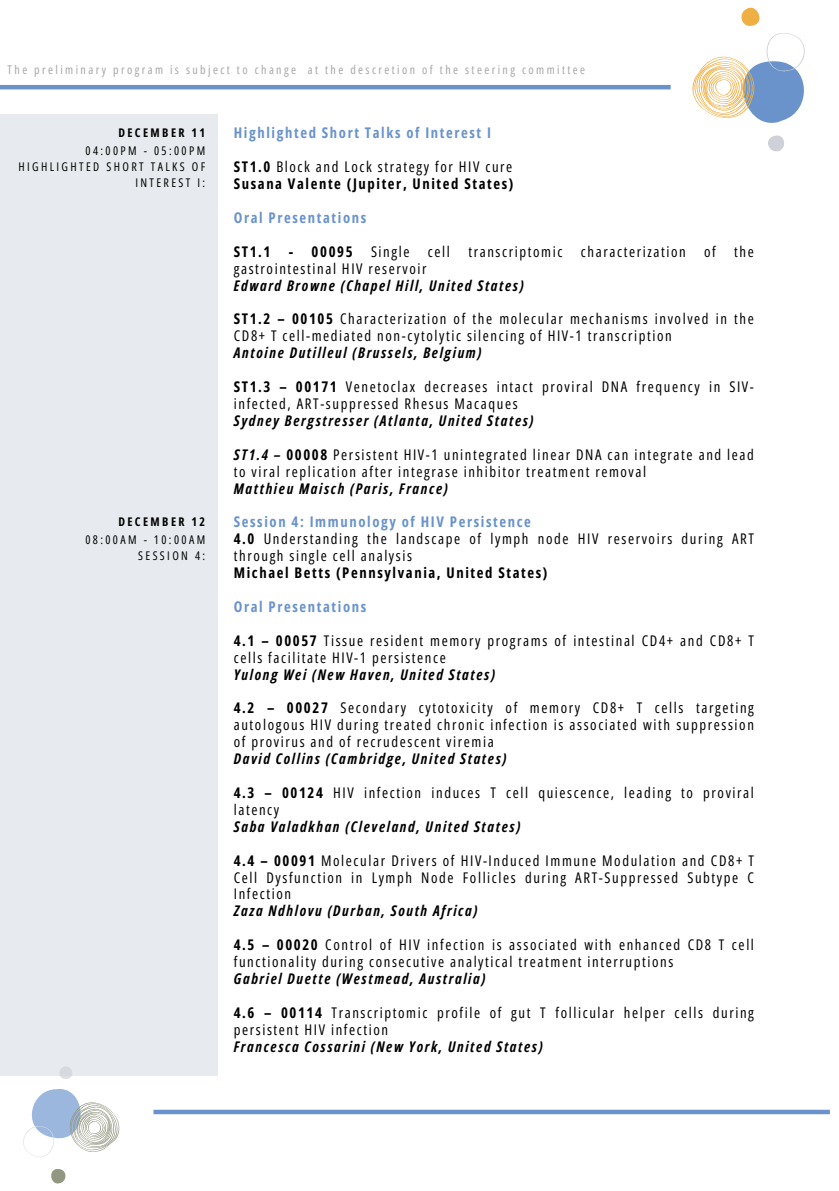
<style>
.page{position:relative;width:839px;height:1191px;background:#fff}
.page>*{position:absolute;margin:0;border:0;box-sizing:border-box;transform-origin:0 0}
.t1{font:14.8px/17px "Open Sans Condensed";letter-spacing:.11em;color:#000}
.t2{font:italic 700 14.8px "Open Sans Condensed";letter-spacing:.11em;color:#000}
.t3{font:700 14.8px/17px "Open Sans Condensed";letter-spacing:.11em;color:#000}
.t4{font:700 14.8px "Open Sans Condensed";letter-spacing:.11em;color:#6a93cc}
.t5{font:12px "Open Sans Condensed";letter-spacing:.2em;color:#a6a6a6}
.t6{font:12px/16px "Open Sans Condensed";letter-spacing:.2em;color:#000;text-align:right}
.t7{font:700 12px "Open Sans Condensed";letter-spacing:.2em;color:#000}
.s1{font-weight:400}
.s2{font-weight:700}
.s3{font-weight:700;font-style:italic}
.s4{font-weight:700;color:#6a93cc}
</style>
<div class="page">
<div style="left:0;top:114px;width:217px;height:962px;background:#e7ebef"></div>
<svg style="left:23px;top:1066px;width:97px;height:118px"></svg>
<hr style="left:153px;top:1110px;width:676px;height:4px;background:#6a93cc">
<svg style="left:692px;top:7px;width:113px;height:145px"></svg>
<hr style="left:0;top:85px;width:670px;height:4px;background:#6a93cc">
<p class="t5" style="left:8px;top:61px;width:579px">The preliminary program is subject to change at the descretion of the steering committee</p>
<p class="t7" style="left:118px;top:124px;width:88px">DECEMBER 11</p>
<p class="t4" style="left:234px;top:123px;width:259px">Highlighted Short Talks of Interest I</p>
<p class="t3" style="left:234px;top:158px;width:281px">ST1.0 <span class="s1">Block and Lock strategy for HIV cure<br></span>Susana Valente (Jupiter, United States)</p>
<p class="t4" style="left:234px;top:207px;width:134px">Oral Presentations</p>
<p class="t3" style="left:234px;top:242px;width:120px">ST1.1 - 00095</p>
<p class="t1" style="left:371px;top:242px;width:40px">Single</p>
<p class="t1" style="left:428px;top:242px;width:23px">cell</p>
<p class="t1" style="left:468px;top:242px;width:96px">transcriptomic</p>
<p class="t1" style="left:581px;top:242px;width:106px">characterization</p>
<p class="t1" style="left:704px;top:242px;width:13px">of</p>
<p class="t1" style="left:734px;top:242px;width:21px">the</p>
<p class="t1" style="left:234px;top:259px;width:194px">gastrointestinal HIV reservoir</p>
<p class="t2" style="left:234px;top:275px;width:291px">Edward Browne (Chapel Hill, United States)</p>
<p class="t1" style="left:234px;top:310px;width:521px"><span class="s2">ST1.2 – 00105</span> Characterization of the molecular mechanisms involved in the<br>CD8+ T cell-mediated non-cytolytic silencing of HIV-1 transcription</p>
<p class="t2" style="left:234px;top:342px;width:249px">Antoine Dutilleul (Brussels, Belgium)</p>
<p class="t1" style="left:234px;top:378px;width:521px"><span class="s2">ST1.3 – 00171</span> Venetoclax decreases intact proviral DNA frequency in SIV&shy;infected, ART-suppressed Rhesus Macaques</p>
<p class="t2" style="left:234px;top:410px;width:301px">Sydney Bergstresser (Atlanta, United States)</p>
<p class="t1" style="left:234px;top:445px;width:521px"><span class="s3">ST1.4 –</span> <span class="s2">00008</span> Persistent HIV-1 unintegrated linear DNA can integrate and lead to viral replication after integrase inhibitor treatment removal</p>
<p class="t2" style="left:234px;top:478px;width:215px">Matthieu Maisch (Paris, France)</p>
<p class="t6" style="left:85px;top:531px;width:121px">08:00AM - 10:00AM<br>SESSION 4:</p>
<p class="t6" style="left:18px;top:142px;width:188px">04:00PM - 05:00PM<br>HIGHLIGHTED SHORT TALKS OF<br>INTEREST I:</p>
<p class="t7" style="left:118px;top:513px;width:88px">DECEMBER 12</p>
<p class="t1" style="left:234px;top:513px;width:521px"><span class="s4">Session 4: Immunology of HIV Persistence<br></span><span class="s2">4.0</span> Understanding the landscape of lymph node HIV reservoirs during ART through single cell analysis</p>
<p class="t3" style="left:234px;top:564px;width:315px">Michael Betts (Pennsylvania, United States)</p>
<p class="t4" style="left:234px;top:596px;width:134px">Oral Presentations</p>
<p class="t1" style="left:234px;top:632px;width:521px"><span class="s2">4.1 – 00057</span> Tissue resident memory programs of intestinal CD4+ and CD8+ T cells facilitate HIV-1 persistence</p>
<p class="t2" style="left:234px;top:664px;width:263px">Yulong Wei (New Haven, United States)</p>
<p class="t1" style="left:234px;top:699px;width:521px;text-align:justify"><span class="s2">4.2 – 00027</span> Secondary cytotoxicity of memory CD8+ T cells targeting autologous HIV during treated chronic infection is associated with suppression of provirus and of recrudescent viremia</p>
<p class="t2" style="left:234px;top:748px;width:274px">David Collins (Cambridge, United States)</p>
<p class="t1" style="left:234px;top:784px;width:521px"><span class="s2">4.3 – 00124</span> HIV infection induces T cell quiescence, leading to proviral latency</p>
<p class="t2" style="left:234px;top:816px;width:288px">Saba Valadkhan (Cleveland, United States)</p>
<p class="t1" style="left:234px;top:851px;width:521px;text-align:justify"><span class="s2">4.4 – 00091</span> Molecular Drivers of HIV-Induced Immune Modulation and CD8+ T Cell Dysfunction in Lymph Node Follicles during ART-Suppressed Subtype C Infection</p>
<p class="t2" style="left:234px;top:901px;width:245px">Zaza Ndhlovu (Durban, South Africa)</p>
<p class="t1" style="left:234px;top:936px;width:521px"><span class="s2">4.5 – 00020</span> Control of HIV infection is associated with enhanced CD8 T cell functionality during consecutive analytical treatment interruptions</p>
<p class="t2" style="left:234px;top:968px;width:253px">Gabriel Duette (Westmead, Australia)</p>
<p class="t1" style="left:234px;top:1004px;width:521px"><span class="s2">4.6 – 00114</span> Transcriptomic profile of gut T follicular helper cells during persistent HIV infection</p>
<p class="t2" style="left:234px;top:1036px;width:310px">Francesca Cossarini (New York, United States)</p>
</div>
